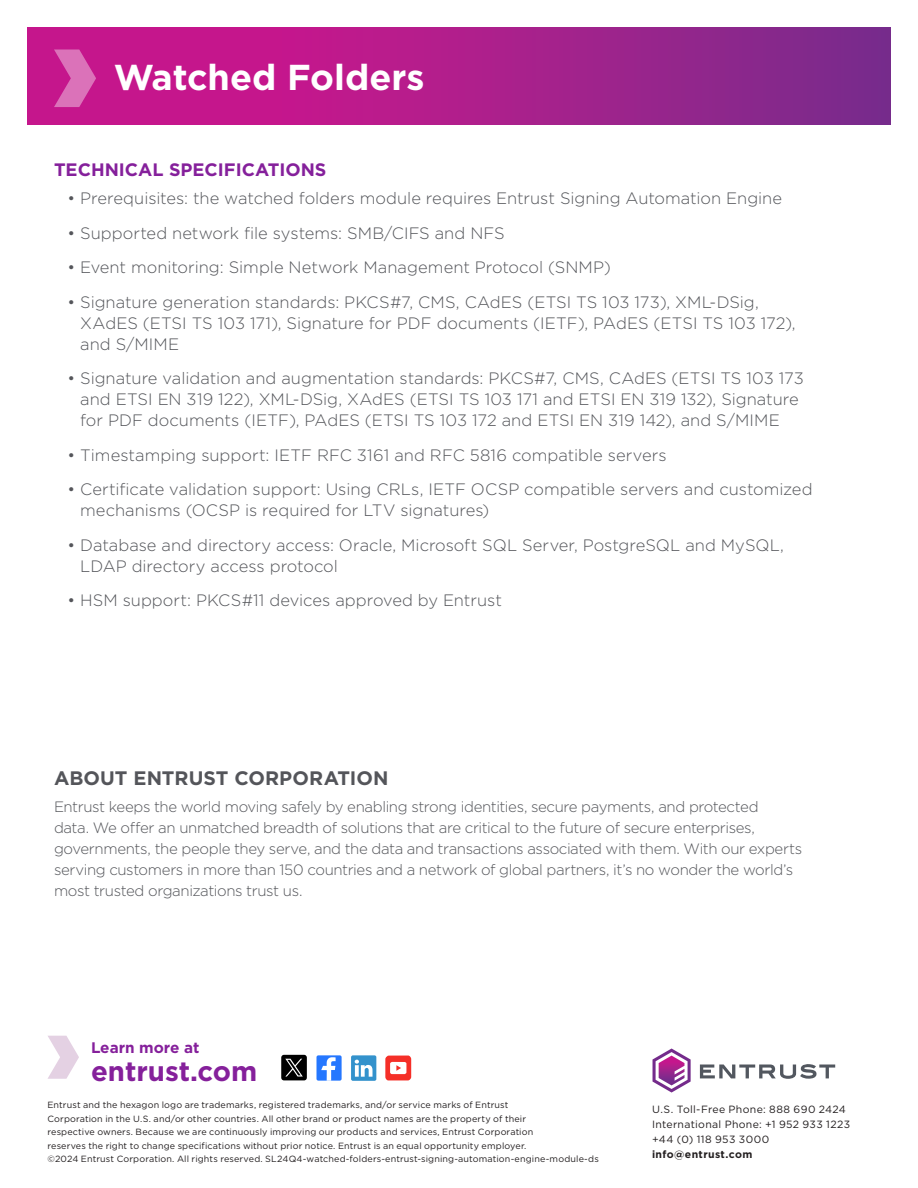
<style>
.page{position:relative;width:918px;height:1188px;background:#fff}
.page>*{position:absolute;margin:0;border:0;box-sizing:border-box;transform-origin:0 0}
.Product_Name{font:700 36px "Gotham";color:#fff}
.t1{font:700 27.6px "Gotham";color:#85209b}
.Copy_Sub_headline{font:700 19.5px "Gotham";color:#54555a}
.Technical_Specifications{font:700 18px "Gotham";color:#85209b}
.Bullet_copy{font:300 16.5px/21px "Gotham";color:#54555a}
.t2{font:700 15.3px "Gotham";color:#85209b}
.About_Copy{font:300 15px/21px "Gotham";letter-spacing:-.025em;color:#54555a}
.t3{font:10.5px/15px "Gotham";letter-spacing:.035em;color:#231f20}
.Legal{font:9px/13.5px "Gotham";letter-spacing:.015em;color:#231f20}
.s1{font-weight:700}
</style>
<div class="page">
<svg style="left:27px;top:27px;width:864px;height:98px;background:#a91e8b"></svg>
<svg style="left:54px;top:50px;width:42px;height:57px;background:#d24da7"></svg>
<div style="left:317px;top:1055px;width:25px;height:26px;background:#2577ff;border-radius:2px"></div>
<svg style="left:321px;top:1057px;width:15px;height:24px"></svg>
<div style="left:351px;top:1055px;width:25px;height:26px;background:#3392cc;border-radius:2px"></div>
<svg style="left:355px;top:1060px;width:18px;height:17px"></svg>
<svg style="left:282px;top:1055px;width:25px;height:25px"></svg>
<svg style="left:385px;top:1056px;width:26px;height:24px"></svg>
<svg style="left:48px;top:1036px;width:31px;height:43px"></svg>
<svg style="left:700px;top:1064px;width:135px;height:15px"></svg>
<svg style="left:653px;top:1049px;width:38px;height:44px"></svg>
<p class="Product_Name" style="left:114px;top:57px;width:312px">Watched Folders</p>
<p class="Technical_Specifications" style="left:54px;top:160px;width:274px">TECHNICAL SPECIFICATIONS</p>
<p class="Bullet_copy" style="left:67px;top:188px;width:716px">• Prerequisites: the watched folders module requires Entrust Signing Automation Engine</p>
<p class="Bullet_copy" style="left:67px;top:222px;width:439px">• Supported network file systems: SMB/CIFS and NFS</p>
<p class="Bullet_copy" style="left:67px;top:257px;width:545px">• Event monitoring: Simple Network Management Protocol (SNMP)</p>
<p class="Bullet_copy" style="left:80px;top:291px;width:717px;text-indent:-13px">• Signature generation standards: PKCS#7, CMS, CAdES (ETSI TS 103 173), XML-DSig,<br>XAdES (ETSI TS 103 171), Signature for PDF documents (IETF), PAdES (ETSI TS 103 172), and S/MIME</p>
<p class="Bullet_copy" style="left:80px;top:368px;width:725px;text-indent:-13px">• Signature validation and augmentation standards: PKCS#7, CMS, CAdES (ETSI TS 103 173 and ETSI EN 319 122), XML-DSig, XAdES (ETSI TS 103 171 and ETSI EN 319 132), Signature for PDF documents (IETF), PAdES (ETSI TS 103 172 and ETSI EN 319 142), and S/MIME</p>
<p class="Bullet_copy" style="left:67px;top:444px;width:601px">• Timestamping support: IETF RFC 3161 and RFC 5816 compatible servers</p>
<p class="Bullet_copy" style="left:80px;top:479px;width:734px;text-indent:-13px">• Certificate validation support: Using CRLs, IETF OCSP compatible servers and customized mechanisms (OCSP is required for LTV signatures)</p>
<p class="Bullet_copy" style="left:80px;top:534px;width:705px;text-indent:-13px">• Database and directory access: Oracle, Microsoft SQL Server, PostgreSQL and MySQL,<br>LDAP directory access protocol</p>
<p class="Bullet_copy" style="left:67px;top:590px;width:436px">• HSM support: PKCS#11 devices approved by Entrust</p>
<p class="Copy_Sub_headline" style="left:54px;top:767px;width:336px">ABOUT ENTRUST CORPORATION</p>
<p class="About_Copy" style="left:54px;top:796px;width:750px">Entrust keeps the world moving safely by enabling strong identities, secure payments, and protected<br>data. We offer an unmatched breadth of solutions that are critical to the future of secure enterprises, governments, the people they serve, and the data and transactions associated with them. With our experts serving customers in more than 150 countries and a network of global partners, it’s no wonder the world’s most trusted organizations trust us.</p>
<p class="t2" style="left:91px;top:1039px;width:110px">Learn more at</p>
<p class="t1" style="left:91px;top:1055px;width:168px">entrust.com</p>
<p class="Legal" style="left:48px;top:1098px;width:553px">Entrust and the hexagon logo are trademarks, registered trademarks, and/or service marks of Entrust<br>Corporation in the U.S. and/or other countries. All other brand or product names are the property of their<br>respective owners. Because we are continuously improving our products and services, Entrust Corporation<br>reserves the right to change specifications without prior notice. Entrust is an equal opportunity employer.<br>©2024 Entrust Corporation. All rights reserved. SL24Q4-watched-folders-entrust-signing-automation-engine-module-ds</p>
<p class="t3" style="left:652px;top:1101px;width:200px">U.S. Toll-Free Phone: 888 690 2424<br>International Phone: +1 952 933 1223 +44 (0) 118 953 3000 <span class="s1">info@entrust.com</span></p>
</div>
